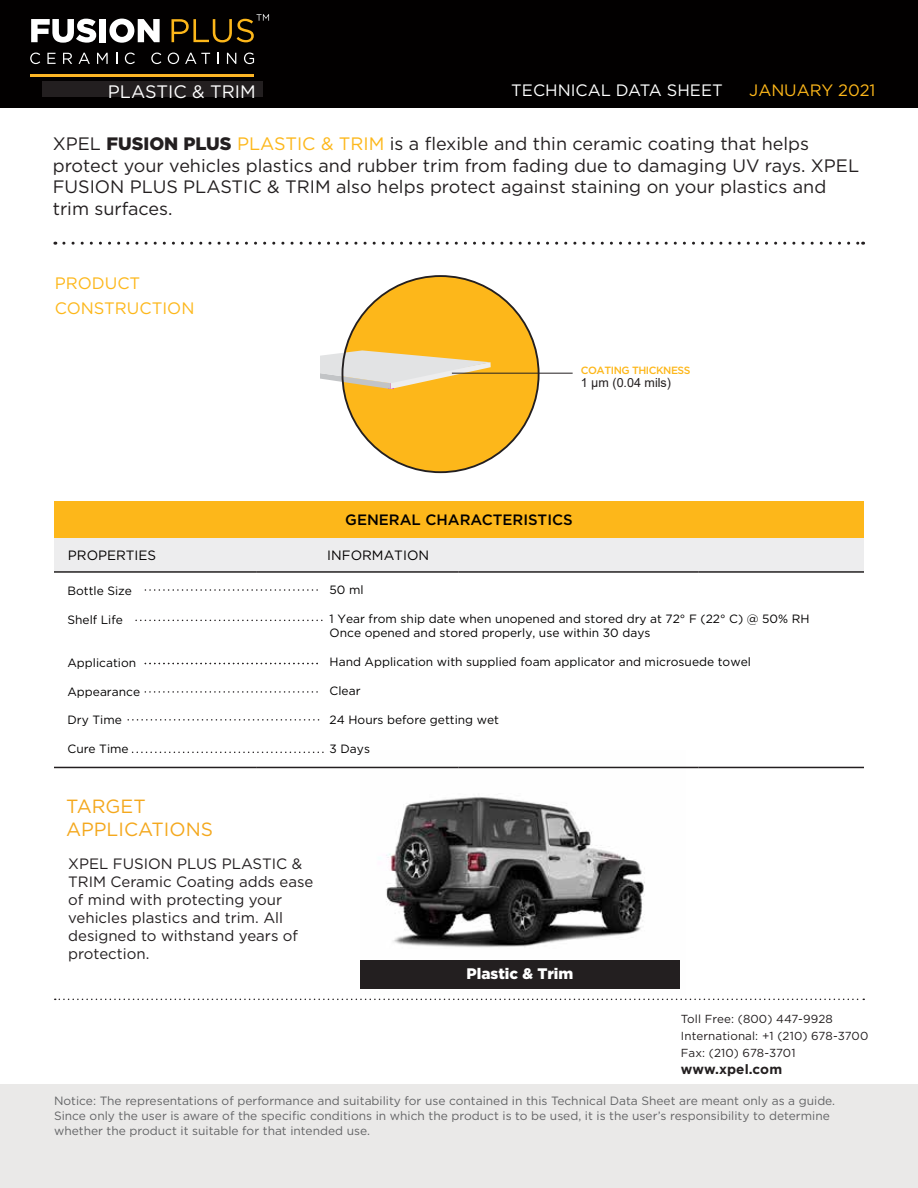
<style>
.page{position:relative;width:918px;height:1188px;background:#fff}
.page>*{position:absolute;margin:0;border:0;box-sizing:border-box;transform-origin:0 0}
.t1{font:19.05px/23.4px "Gotham";color:#f4a81d}
.t2{font:18px/21.6px "Gotham";color:#231f20}
.t3{font:18px "Gotham";color:#fff}
.t4{font:16.5px/25.5px "Gotham";color:#fdb71a}
.t5{font:16.5px "Gotham";color:#fff}
.t6{font:900 15.3px "Gotham";color:#fff}
.t7{font:15px/18px "Gotham";color:#231f20}
.t8{font:500 15px "Gotham";color:#020000}
.t9{font:13.5px "Gotham";color:#020000}
.t10{font:700 13.5px "Gotham";letter-spacing:.01em;color:#231f20}
.t11{font:12.6px "Arial";color:#231f20}
.t12{font:12px/15px "Gotham";color:#636466}
.t13{font:12px/14.4px "Gotham";color:#020000}
.t14{font:11.7px/16.8px "Gotham";letter-spacing:.01em;color:#231f20}
.t15{font:500 10.5px "Gotham";letter-spacing:-.04em;color:#fdb71a}
.s1{font-weight:900}
.s2{color:#fdb71a}
</style>
<div class="page">
<img style="left:360px;top:766px;width:326px;height:223px">
<div style="left:0;top:0;width:918px;height:108px;background:#020000"></div>
<div style="left:342px;top:276px;width:197px;height:196px;background:#fdb71a;border-radius:50%"></div>
<svg style="left:320px;top:350px;width:171px;height:39px"></svg>
<hr style="left:452px;top:373px;width:121px;height:1px;background:#231f20">
<svg style="left:64px;top:242px;width:800px;height:3px"></svg>
<div style="left:54px;top:538px;width:810px;height:33px;background:#ededee"></div>
<hr style="left:54px;top:571px;width:202px;height:2px;background:#231f20">
<hr style="left:256px;top:571px;width:202px;height:2px;background:#231f20">
<hr style="left:458px;top:571px;width:241px;height:2px;background:#231f20">
<hr style="left:699px;top:571px;width:165px;height:2px;background:#231f20">
<div style="left:54px;top:502px;width:810px;height:36px;background:#fdb71a"></div>
<div style="left:0;top:1084px;width:918px;height:104px;background:#eae9e8"></div>
<svg style="left:55px;top:999px;width:809px;height:1px"></svg>
<svg style="left:136px;top:620px;width:186px;height:1px"></svg>
<svg style="left:145px;top:691px;width:173px;height:2px"></svg>
<svg style="left:128px;top:719px;width:192px;height:2px"></svg>
<svg style="left:133px;top:752px;width:190px;height:1px"></svg>
<hr style="left:54px;top:767px;width:202px;height:1px;background:#231f20">
<hr style="left:256px;top:767px;width:202px;height:1px;background:#231f20">
<hr style="left:458px;top:767px;width:241px;height:1px;background:#231f20">
<hr style="left:699px;top:767px;width:165px;height:1px;background:#231f20">
<svg style="left:145px;top:663px;width:173px;height:1px"></svg>
<svg style="left:145px;top:589px;width:173px;height:2px"></svg>
<div style="left:42px;top:81px;width:220px;height:15px;background:#231f20"></div>
<div style="left:360px;top:960px;width:320px;height:28px;background:#231f20"></div>
<svg style="left:30px;top:53px;width:10px;height:11px"></svg>
<svg style="left:47px;top:53px;width:9px;height:11px"></svg>
<svg style="left:63px;top:53px;width:9px;height:11px"></svg>
<svg style="left:79px;top:53px;width:11px;height:11px"></svg>
<svg style="left:97px;top:53px;width:11px;height:11px"></svg>
<svg style="left:125px;top:53px;width:10px;height:11px"></svg>
<svg style="left:151px;top:53px;width:10px;height:11px"></svg>
<svg style="left:168px;top:53px;width:11px;height:11px"></svg>
<svg style="left:185px;top:53px;width:25px;height:11px"></svg>
<svg style="left:217px;top:53px;width:2px;height:11px"></svg>
<svg style="left:227px;top:53px;width:9px;height:11px"></svg>
<svg style="left:244px;top:53px;width:10px;height:11px"></svg>
<svg style="left:31px;top:19px;width:65px;height:24px"></svg>
<div style="left:100px;top:19px;width:6px;height:23px;background:#fff"></div>
<svg style="left:109px;top:19px;width:51px;height:24px"></svg>
<svg style="left:171px;top:14px;width:98px;height:28px"></svg>
<hr style="left:31px;top:74px;width:223px;height:3px;background:#fcb525">
<h2 class="t3" style="left:108px;top:81px;width:149px">PLASTIC &amp; TRIM</h2>
<h3 class="t5" style="left:511px;top:81px;width:213px">TECHNICAL DATA SHEET</h3>
<h3 class="t4" style="left:749px;top:77px;width:128px">JANUARY 2021</h3>
<p class="t2" style="left:53px;top:133px;width:808px">XPEL <span class="s1">FUSION PLUS</span> <span class="s2">PLASTIC &amp; TRIM</span> is a flexible and thin ceramic coating that helps protect your vehicles plastics and rubber trim from fading due to damaging UV rays. XPEL FUSION PLUS PLASTIC &amp; TRIM also helps protect against staining on your plastics and trim surfaces.</p>
<h3 class="t4" style="left:55px;top:270px;width:141px">PRODUCT<br>CONSTRUCTION</h3>
<p class="t15" style="left:581px;top:364px;width:111px">COATING THICKNESS</p>
<p class="t11" style="left:581px;top:374px;width:92px">1 μm (0.04 mils)</p>
<p class="t8" style="left:345px;top:511px;width:229px">GENERAL CHARACTERISTICS</p>
<p class="t9" style="left:68px;top:547px;width:90px">PROPERTIES</p>
<p class="t9" style="left:327px;top:547px;width:103px">INFORMATION</p>
<p class="t13" style="left:68px;top:583px;width:66px">Bottle Size</p>
<p class="t13" style="left:68px;top:612px;width:57px">Shelf Life</p>
<p class="t13" style="left:68px;top:655px;width:70px">Application</p>
<p class="t13" style="left:68px;top:684px;width:74px">Appearance</p>
<p class="t13" style="left:68px;top:713px;width:56px">Dry Time</p>
<p class="t13" style="left:68px;top:741px;width:63px">Cure Time</p>
<p class="t13" style="left:330px;top:582px;width:36px">50 ml</p>
<p class="t13" style="left:330px;top:611px;width:481px">1 Year from ship date when unopened and stored dry at 72° F (22° C) @ 50% RH<br>Once opened and stored properly, use within 30 days</p>
<p class="t13" style="left:330px;top:654px;width:423px">Hand Application with supplied foam applicator and microsuede towel</p>
<p class="t13" style="left:330px;top:683px;width:32px">Clear</p>
<p class="t13" style="left:330px;top:712px;width:171px">24 Hours before getting wet</p>
<p class="t13" style="left:330px;top:741px;width:42px">3 Days</p>
<h1 class="t1" style="left:66px;top:794px;width:149px">TARGET<br>APPLICATIONS</h1>
<p class="t7" style="left:68px;top:855px;width:247px">XPEL FUSION PLUS PLASTIC &amp;<br>TRIM Ceramic Coating adds ease of mind with protecting your vehicles plastics and trim. All designed to withstand years of protection.</p>
<p class="t6" style="left:467px;top:965px;width:108px">Plastic &amp; Trim</p>
<p class="t14" style="left:681px;top:1010px;width:189px">Toll Free: (800) 447-9928<br>International: +1 (210) 678-3700<br>Fax: (210) 678-3701</p>
<p class="t10" style="left:681px;top:1061px;width:103px">www.xpel.com</p>
<p class="t12" style="left:54px;top:1093px;width:783px">Notice: The representations of performance and suitability for use contained in this Technical Data Sheet are meant only as a guide.<br>Since only the user is aware of the specific conditions in which the product is to be used, it is the user’s responsibility to determine whether the product it suitable for that intended use.</p>
</div>
